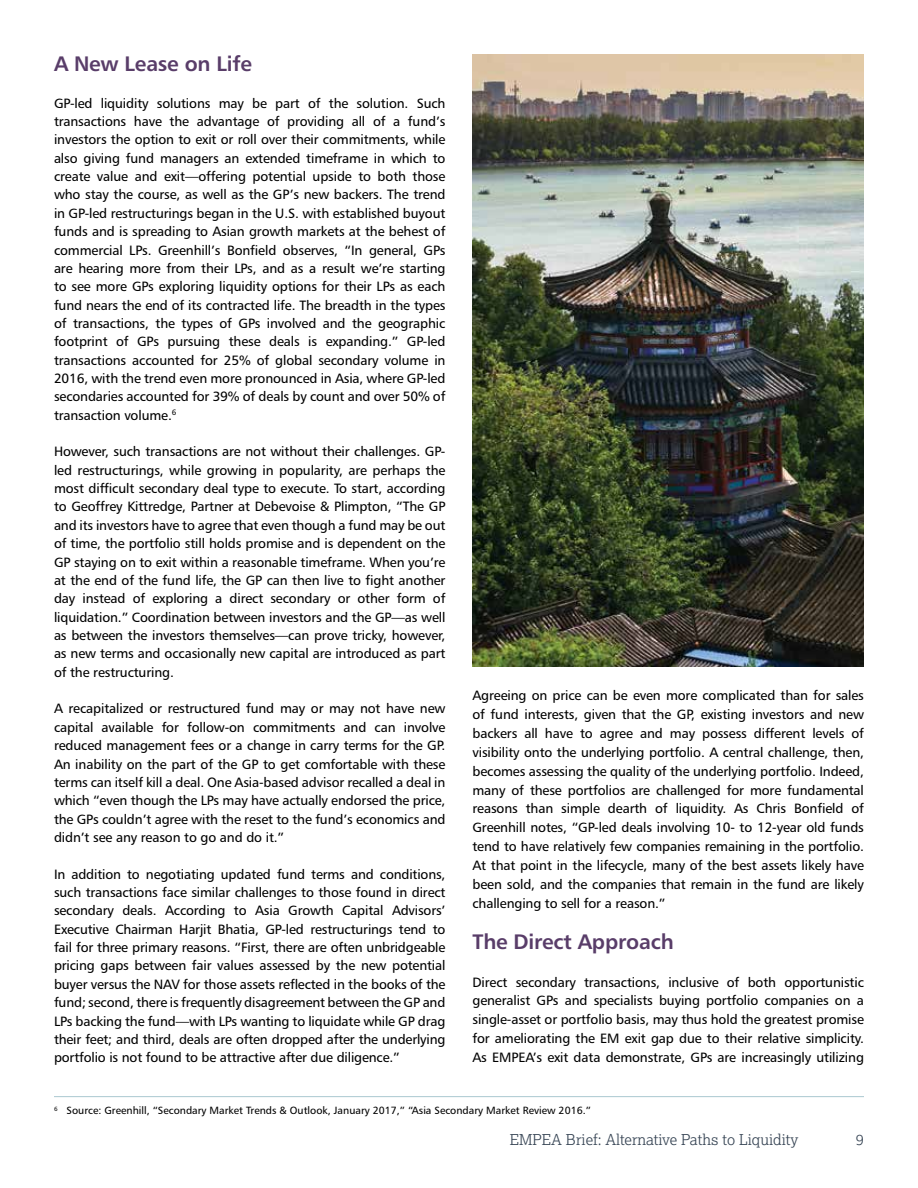
<style>
.page{position:relative;width:918px;height:1188px;background:#fff}
.page>*{position:absolute;margin:0;border:0;box-sizing:border-box;transform-origin:0 0}
.t1{font:21px "Humanist 777 BT Bold B";letter-spacing:-.01em;color:#593d69}
.t2{font:300 15px "Lexia";color:#354353}
.t3{font:13.5px/18.3px "Humanist 777 BT Roman B";letter-spacing:-.01em;color:#000;text-align:justify}
.t4{font:10.5px "Humanist 777 BT Roman B";color:#000}
</style>
<div class="page">
<hr style="left:54px;top:1096px;width:810px;height:1px;background:#aac8d1">
<img style="left:472px;top:54px;width:392px;height:612px">
<h1 class="t1" style="left:54px;top:50px;width:199px">A New Lease on Life</h1>
<p class="t3" style="left:54px;top:94px;width:393px">GP-led liquidity solutions may be part of the solution. Such transactions have the advantage of providing all of a fund’s investors the option to exit or roll over their commitments, while also giving fund managers an extended timeframe in which to create value and exit—offering potential upside to both those who stay the course, as well as the GP’s new backers. The trend in GP-led restructurings began in the U.S. with established buyout funds and is spreading to Asian growth markets at the behest of commercial LPs. Greenhill’s Bonfield observes, “In general, GPs are hearing more from their LPs, and as a result we’re starting to see more GPs exploring liquidity options for their LPs as each fund nears the end of its contracted life. The breadth in the types of transactions, the types of GPs involved and the geographic footprint of GPs pursuing these deals is expanding.” GP-led transactions accounted for 25% of global secondary volume in 2016, with the trend even more pronounced in Asia, where GP-led secondaries accounted for 39% of deals by count and over 50% of transaction volume.<sup>6</sup></p>
<p class="t3" style="left:54px;top:442px;width:393px">However, such transactions are not without their challenges. GP&shy;led restructurings, while growing in popularity, are perhaps the most difficult secondary deal type to execute. To start, according to Geoffrey Kittredge, Partner at Debevoise &amp; Plimpton, “The GP and its investors have to agree that even though a fund may be out of time, the portfolio still holds promise and is dependent on the GP staying on to exit within a reasonable timeframe. When you’re at the end of the fund life, the GP can then live to fight another day instead of exploring a direct secondary or other form of liquidation.” Coordination between investors and the GP—as well as between the investors themselves—can prove tricky, however, as new terms and occasionally new capital are introduced as part of the restructuring.</p>
<p class="t3" style="left:54px;top:699px;width:393px">A recapitalized or restructured fund may or may not have new capital available for follow-on commitments and can involve reduced management fees or a change in carry terms for the GP.<br>An inability on the part of the GP to get comfortable with these terms can itself kill a deal. One Asia-based advisor recalled a deal in which “even though the LPs may have actually endorsed the price, the GPs couldn’t agree with the reset to the fund’s economics and didn’t see any reason to go and do it.”</p>
<p class="t3" style="left:54px;top:865px;width:393px">In addition to negotiating updated fund terms and conditions, such transactions face similar challenges to those found in direct secondary deals. According to Asia Growth Capital Advisors’ Executive Chairman Harjit Bhatia, GP-led restructurings tend to fail for three primary reasons. “First, there are often unbridgeable pricing gaps between fair values assessed by the new potential buyer versus the NAV for those assets reflected in the books of the fund; second, there is frequently disagreement between the GP and LPs backing the fund—with LPs wanting to liquidate while GP drag their feet; and third, deals are often dropped after the underlying portfolio is not found to be attractive after due diligence.”</p>
<p class="t3" style="left:472px;top:686px;width:393px;line-height:18.9px">Agreeing on price can be even more complicated than for sales of fund interests, given that the GP, existing investors and new backers all have to agree and may possess different levels of visibility onto the underlying portfolio. A central challenge, then, becomes assessing the quality of the underlying portfolio. Indeed, many of these portfolios are challenged for more fundamental reasons than simple dearth of liquidity. As Chris Bonfield of Greenhill notes, “GP-led deals involving 10- to 12-year old funds tend to have relatively few companies remaining in the portfolio.<br>At that point in the lifecycle, many of the best assets likely have been sold, and the companies that remain in the fund are likely challenging to sell for a reason.”</p>
<h1 class="t1" style="left:472px;top:928px;width:203px">The Direct Approach</h1>
<p class="t3" style="left:472px;top:972px;width:393px;line-height:18.9px">Direct secondary transactions, inclusive of both opportunistic generalist GPs and specialists buying portfolio companies on a single-asset or portfolio basis, may thus hold the greatest promise for ameliorating the EM exit gap due to their relative simplicity.<br>As EMPEA’s exit data demonstrate, GPs are increasingly utilizing</p>
<p class="t4" style="left:54px;top:1104px;width:538px"><sup>6</sup> Source: Greenhill, “Secondary Market Trends &amp; Outlook, January 2017,” “Asia Secondary Market Review 2016.”</p>
<p class="t2" style="left:510px;top:1130px;width:290px">EMPEA Brief: Alternative Paths to Liquidity</p>
<p class="t2" style="left:856px;top:1130px;width:10px">9</p>
</div>
